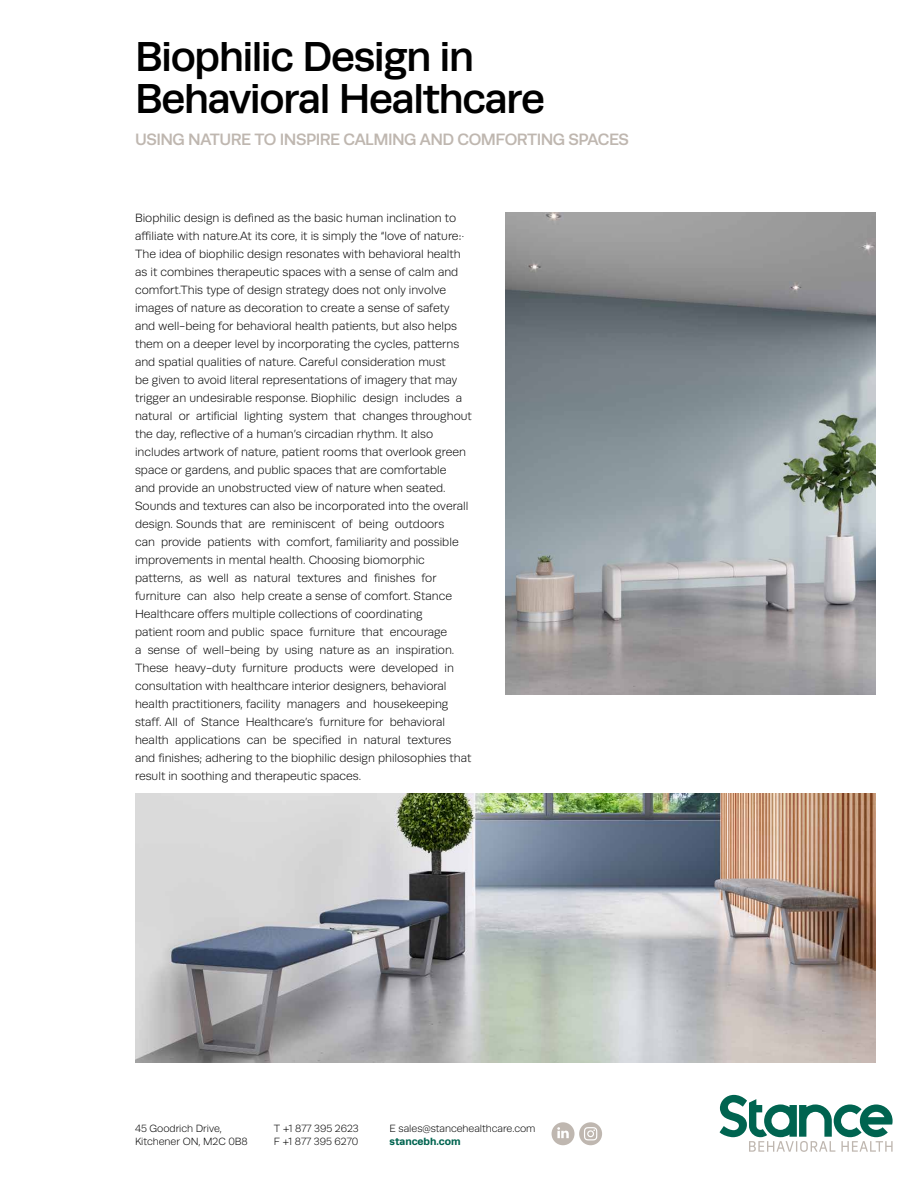
<style>
.page{position:relative;width:918px;height:1188px;background:#fff}
.page>*{position:absolute;margin:0;border:0;box-sizing:border-box;transform-origin:0 0}
.t1{font:500 42px/42px "Runda";letter-spacing:-.03em;color:#000}
.t2{font:500 16.5px "Runda";letter-spacing:-.03em;color:#bfb7b0}
.t3{font:300 12px/18px "Runda";color:#000}
.t4{font:300 10.5px/13.5px "Runda";letter-spacing:-.005em;color:#000}
.t5{font:700 10.5px "Runda";letter-spacing:-.005em;color:#006450}
</style>
<div class="page">
<svg style="left:552px;top:1122px;width:50px;height:23px"></svg>
<svg style="left:720px;top:1095px;width:173px;height:57px"></svg>
<img style="left:505px;top:213px;width:370px;height:482px">
<img style="left:135px;top:794px;width:740px;height:269px">
<h1 class="t1" style="left:135px;top:36px;width:412px">Biophilic Design in<br>Behavioral Healthcare</h1>
<h2 class="t2" style="left:135px;top:130px;width:496px">USING NATURE TO INSPIRE CALMING AND COMFORTING SPACES</h2>
<p class="t3" style="left:135px;top:209px;width:338px">Biophilic design is defined as the basic human inclination to affiliate with nature.At its core, it is simply the “love of nature:· The idea of biophilic design resonates with behavioral health as it combines therapeutic spaces with a sense of calm and comfort.This type of design strategy does not only involve images of nature as decoration to create a sense of safety and well-being for behavioral health patients, but also helps them on a deeper level by incorporating the cycles, patterns and spatial qualities of nature. Careful consideration must<br>be given to avoid literal representations of imagery that may trigger an undesirable response. Biophilic design includes a natural or artificial lighting system that changes throughout the day, reflective of a human’s circadian rhythm. It also includes artwork of nature, patient rooms that overlook green space or gardens, and public spaces that are comfortable<br>and provide an unobstructed view of nature when seated.<br>Sounds and textures can also be incorporated into the overall design. Sounds that are reminiscent of being outdoors<br>can provide patients with comfort, familiarity and possible improvements in mental health. Choosing biomorphic patterns, as well as natural textures and finishes for furniture can also help create a sense of comfort. Stance Healthcare offers multiple collections of coordinating<br>patient room and public space furniture that encourage<br>a sense of well-being by using nature as an inspiration.<br>These heavy-duty furniture products were developed in consultation with healthcare interior designers, behavioral health practitioners, facility managers and housekeeping staff. All of Stance Healthcare’s furniture for behavioral health applications can be specified in natural textures and finishes; adhering to the biophilic design philosophies that result in soothing and therapeutic spaces.</p>
<p class="t4" style="left:135px;top:1122px;width:114px">45 Goodrich Drive,<br>Kitchener ON, M2C 0B8</p>
<p class="t4" style="left:274px;top:1122px;width:86px">T +1 877 395 2623<br>F +1 877 395 6270</p>
<p class="t4" style="left:390px;top:1122px;width:147px">E sales@stancehealthcare.com</p>
<p class="t5" style="left:390px;top:1136px;width:73px">stancebh.com</p>
</div>
